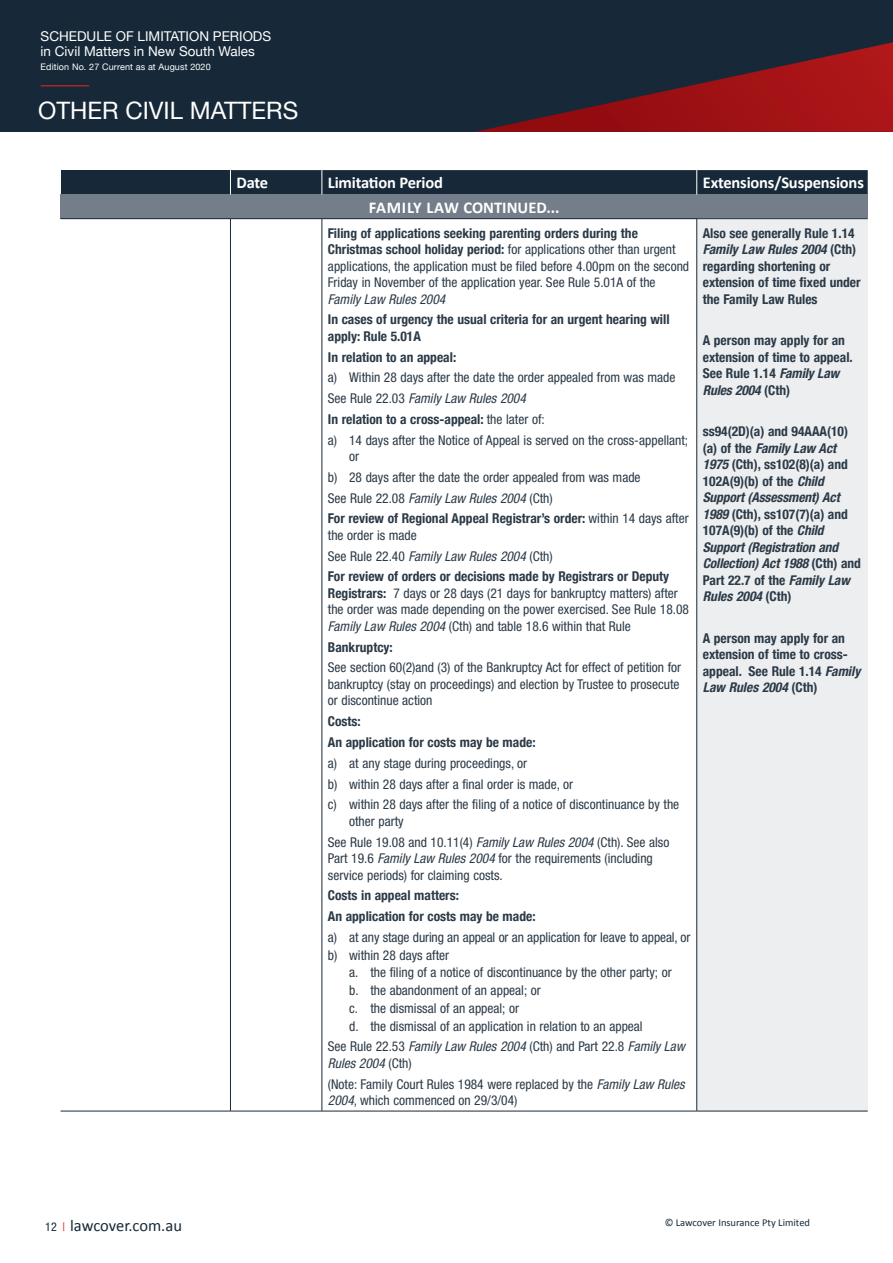
<style>
.page{position:relative;width:893px;height:1263px;background:#fff}
.page>*{position:absolute;margin:0;border:0;box-sizing:border-box;transform-origin:0 0}
.Heading_01{font:24px "Helvetica Neue";color:#fff}
.Table_heading_red{font:700 16.5px "Calibri";letter-spacing:-.01em;color:#fff}
.R_h_s_column_heading{font:700 16.5px "Calibri";color:#fff}
.t1{font:16.5px "Calibri";letter-spacing:-.005em;color:#172938}
.Table_text{font:condensed 13.5px/16.5px "Helvetica Neue";color:#2b3a47}
.Table_text-2{font:700 condensed 13.5px/16.5px "Helvetica Neue";color:#2b3a47}
.Table_text-3{font:italic condensed 13.5px/16.5px "Helvetica Neue";color:#2b3a47}
.t2{font:13.5px/15.6px "Helvetica Neue";color:#fff}
.t3{font:10.5px "Calibri";color:#172938}
.t4{font:9px "Helvetica Neue";letter-spacing:.015em;color:#fff}
.s1{font-family:"Helvetica Neue";font-stretch:condensed;font-size:12px}
.s2{font-family:"Helvetica Neue";font-stretch:condensed;font-size:12px;color:#ee2323}
.s3{font-weight:700}
.s4{font-style:italic}
.s5{font-style:normal}
.s6{font-weight:400}
</style>
<div class="page">
<div style="left:0;top:0;width:893px;height:132px;background:#172938"></div>
<svg style="left:475px;top:42px;width:418px;height:90px"></svg>
<div style="left:61px;top:170px;width:169px;height:24px;background:#172938"></div>
<div style="left:61px;top:194px;width:807px;height:25px;background:#747d8a"></div>
<div style="left:697px;top:219px;width:171px;height:892px;background:#eceef0"></div>
<div style="left:230px;top:170px;width:638px;height:24px;background:#172938"></div>
<hr style="left:230px;top:219px;width:1px;height:892px;background:#172938">
<hr style="left:322px;top:219px;width:1px;height:892px;background:#172938">
<hr style="left:696px;top:219px;width:1px;height:892px;background:#172938">
<hr style="left:61px;top:218px;width:169px;height:1px;background:#172938">
<hr style="left:61px;top:1111px;width:169px;height:1px;background:#172938">
<hr style="left:230px;top:218px;width:92px;height:1px;background:#172938">
<hr style="left:230px;top:1111px;width:92px;height:1px;background:#172938">
<hr style="left:322px;top:218px;width:375px;height:1px;background:#172938">
<hr style="left:322px;top:1111px;width:375px;height:1px;background:#172938">
<hr style="left:697px;top:218px;width:171px;height:1px;background:#172938">
<hr style="left:697px;top:1111px;width:171px;height:1px;background:#172938">
<hr style="left:41px;top:85px;width:48px;height:1px;background:#ee2323">
<p class="t2" style="left:41px;top:29px;width:232px">SCHEDULE OF LIMITATION PERIODS in Civil Matters in New South Wales</p>
<p class="t4" style="left:41px;top:61px;width:172px">Edition No. 27 Current as at August 2020</p>
<p class="Heading_01" style="left:38px;top:93px;width:262px">OTHER CIVIL MATTERS</p>
<p class="t1" style="left:45px;top:1214px;width:138px"><span class="s1">12</span> <span class="s2">|</span> lawcover.com.au</p>
<p class="Table_heading_red" style="left:236px;top:173px;width:33px">Date</p>
<p class="Table_heading_red" style="left:328px;top:173px;width:117px">Limitation Period</p>
<p class="Table_heading_red" style="left:703px;top:173px;width:163px">Extensions/Suspensions</p>
<p class="R_h_s_column_heading" style="left:369px;top:197px;width:192px">FAMILY LAW CONTINUED...</p>
<p class="Table_text" style="left:328px;top:225px;width:363px"><span class="s3">Filing of applications seeking parenting orders during the Christmas school holiday period:</span> for applications other than urgent applications, the application must be filed before 4.00pm on the second Friday in November of the application year. See Rule 5.01A of the <span class="s4">Family Law Rules 2004</span></p>
<p class="Table_text-2" style="left:328px;top:310px;width:343px">In cases of urgency the usual criteria for an urgent hearing will apply: Rule 5.01A</p>
<p class="Table_text-2" style="left:328px;top:348px;width:130px">In relation to an appeal:</p>
<p class="Table_text" style="left:328px;top:369px;width:349px">a) Within 28 days after the date the order appealed from was made</p>
<p class="Table_text-3" style="left:328px;top:390px;width:200px"><span class="s5">See Rule 22.03</span> Family Law Rules 2004</p>
<p class="Table_text-2" style="left:328px;top:410px;width:218px">In relation to a cross-appeal: <span class="s6">the later of:</span></p>
<p class="Table_text" style="left:349px;top:432px;width:340px;text-indent:-21px">a) 14 days after the Notice of Appeal is served on the cross-appellant; or</p>
<p class="Table_text" style="left:328px;top:469px;width:314px">b) 28 days after the date the order appealed from was made</p>
<p class="Table_text-3" style="left:328px;top:490px;width:226px"><span class="s5">See Rule 22.08</span> Family Law Rules 2004 <span class="s5">(Cth)</span></p>
<p class="Table_text-2" style="left:328px;top:509px;width:362px">For review of Regional Appeal Registrar’s order: <span class="s6">within 14 days after the order is made</span></p>
<p class="Table_text-3" style="left:328px;top:548px;width:226px"><span class="s5">See Rule 22.40</span> Family Law Rules 2004 <span class="s5">(Cth)</span></p>
<p class="Table_text" style="left:328px;top:568px;width:363px"><span class="s3">For review of orders or decisions made by Registrars or Deputy Registrars:</span> 7 days or 28 days (21 days for bankruptcy matters) after the order was made depending on the power exercised. See Rule 18.08<br><span class="s4">Family Law Rules 2004</span> (Cth) and table 18.6 within that Rule</p>
<p class="Table_text-2" style="left:328px;top:638px;width:66px">Bankruptcy:</p>
<p class="Table_text" style="left:328px;top:659px;width:355px">See section 60(2)and (3) of the Bankruptcy Act for effect of petition for bankruptcy (stay on proceedings) and election by Trustee to prosecute or discontinue action</p>
<p class="Table_text-2" style="left:328px;top:712px;width:34px">Costs:</p>
<p class="Table_text-2" style="left:328px;top:733px;width:209px">An application for costs may be made:</p>
<p class="Table_text" style="left:328px;top:755px;width:201px">a) at any stage during proceedings, or</p>
<p class="Table_text" style="left:328px;top:775px;width:247px">b) within 28 days after a final order is made, or</p>
<p class="Table_text" style="left:349px;top:796px;width:332px;text-indent:-21px">c) within 28 days after the filing of a notice of discontinuance by the other party</p>
<p class="Table_text" style="left:328px;top:833px;width:343px">See Rule 19.08 and 10.11(4) <span class="s4">Family Law Rules 2004</span> (Cth). See also<br>Part 19.6 <span class="s4">Family Law Rules 2004</span> for the requirements (including service periods) for claiming costs.</p>
<p class="Table_text-2" style="left:328px;top:886px;width:133px">Costs in appeal matters:</p>
<p class="Table_text-2" style="left:328px;top:907px;width:209px">An application for costs may be made:</p>
<p class="Table_text" style="left:328px;top:929px;width:364px">a) at any stage during an appeal or an application for leave to appeal, or</p>
<p class="Table_text" style="left:328px;top:946px;width:123px">b) within 28 days after</p>
<p class="Table_text" style="left:349px;top:964px;width:324px">a. the filing of a notice of discontinuance by the other party; or</p>
<p class="Table_text" style="left:349px;top:982px;width:193px">b. the abandonment of an appeal; or</p>
<p class="Table_text" style="left:349px;top:1000px;width:171px">c. the dismissal of an appeal; or</p>
<p class="Table_text" style="left:349px;top:1017px;width:295px">d. the dismissal of an application in relation to an appeal</p>
<p class="Table_text-3" style="left:328px;top:1038px;width:358px"><span class="s5">See Rule 22.53</span> Family Law Rules 2004 <span class="s5">(Cth) and Part 22.8</span> Family Law<br>Rules 2004 <span class="s5">(Cth)</span></p>
<p class="Table_text" style="left:328px;top:1075px;width:358px">(Note: Family Court Rules 1984 were replaced by the <span class="s4">Family Law Rules<br>2004</span>, which commenced on 29/3/04)</p>
<p class="Table_text-2" style="left:703px;top:224px;width:159px">Also see generally Rule 1.14<br><span class="s4">Family Law Rules 2004</span> (Cth) regarding shortening or extension of time fixed under the Family Law Rules</p>
<p class="Table_text-2" style="left:703px;top:331px;width:152px">A person may apply for an extension of time to appeal.<br>See Rule 1.14 <span class="s4">Family Law<br>Rules 2004</span> (Cth)</p>
<p class="Table_text-2" style="left:703px;top:422px;width:160px">ss94(2D)(a) and 94AAA(10) (a) of the <span class="s4">Family Law Act<br>1975</span> (Cth), ss102(8)(a) and<br>102A(9)(b) of the <span class="s4">Child<br>Support (Assessment) Act<br>1989</span> (Cth), ss107(7)(a) and<br>107A(9)(b) of the <span class="s4">Child<br>Support (Registration and<br>Collection) Act 1988</span> (Cth) and<br>Part 22.7 of the <span class="s4">Family Law<br>Rules 2004</span> (Cth)</p>
<p class="Table_text-2" style="left:703px;top:629px;width:159px">A person may apply for an extension of time to cross&shy;appeal. See Rule 1.14 <span class="s4">Family<br>Law Rules 2004</span> (Cth)</p>
<p class="t3" style="left:665px;top:1215px;width:147px">© Lawcover Insurance Pty Limited</p>
</div>
